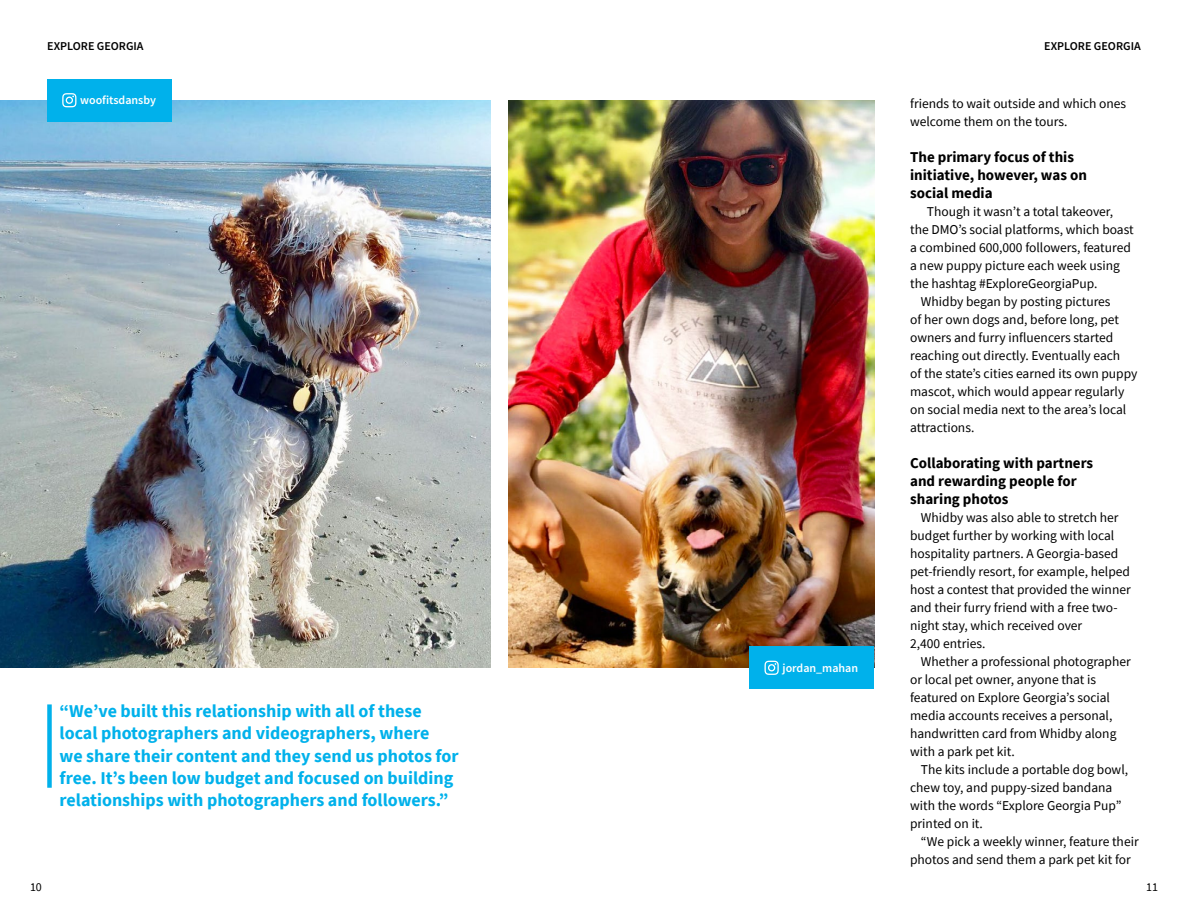
<style>
.page{position:relative;width:1188px;height:918px;background:#fff}
.page>*{position:absolute;margin:0;border:0;box-sizing:border-box;transform-origin:0 0}
.t1{font:700 18px/22.2px "Source Sans Pro";color:#00b1eb}
.t2{font:700 15px/18px "Source Sans Pro";color:#000}
.t3{font:13.5px/18px "Source Sans Pro";color:#000}
.t4{font:600 12px "Source Sans Pro";color:#000}
.t5{font:600 12px "Source Sans Pro";color:#fff}
.t6{font:12px "Source Sans Pro";color:#000}
</style>
<div class="page">
<div style="left:47px;top:704px;width:5px;height:84px;background:#00b1eb"></div>
<img style="left:508px;top:100px;width:366px;height:568px">
<div style="left:750px;top:647px;width:124px;height:42px;background:#00b1eb"></div>
<svg style="left:765px;top:661px;width:14px;height:14px"></svg>
<img style="left:0;top:100px;width:490px;height:568px">
<div style="left:47px;top:79px;width:125px;height:42px;background:#00b1eb"></div>
<svg style="left:62px;top:93px;width:14px;height:14px"></svg>
<p class="t4" style="left:47px;top:38px;width:98px">EXPLORE GEORGIA</p>
<p class="t5" style="left:80px;top:92px;width:77px">woofitsdansby</p>
<p class="t1" style="left:60px;top:700px;width:401px">“We’ve built this relationship with all of these local photographers and videographers, where<br>we share their content and they send us photos for free. It’s been low budget and focused on building relationships with photographers and followers.”</p>
<p class="t5" style="left:783px;top:660px;width:77px">jordan_mahan</p>
<p class="t4" style="left:1044px;top:38px;width:98px">EXPLORE GEORGIA</p>
<p class="t3" style="left:910px;top:95px;width:218px">friends to wait outside and which ones welcome them on the tours.</p>
<p class="t2" style="left:910px;top:148px;width:178px">The primary focus of this initiative, however, was on social media</p>
<p class="t3" style="left:927px;top:203px;width:188px">Though it wasn’t a total takeover,</p>
<p class="t3" style="left:910px;top:221px;width:225px">the DMO’s social platforms, which boast</p>
<p class="t3" style="left:910px;top:239px;width:222px">a combined 600,000 followers, featured</p>
<p class="t3" style="left:910px;top:257px;width:211px">a new puppy picture each week using</p>
<p class="t3" style="left:910px;top:275px;width:189px">the hashtag #ExploreGeorgiaPup.</p>
<p class="t3" style="left:921px;top:293px;width:191px">Whidby began by posting pictures</p>
<p class="t3" style="left:910px;top:311px;width:210px">of her own dogs and, before long, pet</p>
<p class="t3" style="left:910px;top:329px;width:205px">owners and furry influencers started</p>
<p class="t3" style="left:910px;top:347px;width:212px">reaching out directly. Eventually each</p>
<p class="t3" style="left:910px;top:365px;width:229px">of the state’s cities earned its own puppy</p>
<p class="t3" style="left:910px;top:383px;width:216px">mascot, which would appear regularly</p>
<p class="t3" style="left:910px;top:401px;width:218px">on social media next to the area’s local</p>
<p class="t3" style="left:910px;top:419px;width:66px">attractions.</p>
<p class="t2" style="left:910px;top:454px;width:185px">Collaborating with partners and rewarding people for sharing photos</p>
<p class="t3" style="left:910px;top:509px;width:222px;text-indent:11px">Whidby was also able to stretch her budget further by working with local hospitality partners. A Georgia-based pet-friendly resort, for example, helped host a contest that provided the winner and their furry friend with a free two&shy;night stay, which received over<br>2,400 entries.</p>
<p class="t3" style="left:910px;top:653px;width:222px;text-indent:11px">Whether a professional photographer or local pet owner, anyone that is featured on Explore Georgia’s social media accounts receives a personal, handwritten card from Whidby along with a park pet kit.</p>
<p class="t3" style="left:910px;top:761px;width:220px;text-indent:11px">The kits include a portable dog bowl, chew toy, and puppy-sized bandana with the words “Explore Georgia Pup” printed on it.</p>
<p class="t3" style="left:910px;top:833px;width:230px;text-indent:11px">“We pick a weekly winner, feature their photos and send them a park pet kit for</p>
<p class="t6" style="left:30px;top:879px;width:13px">10</p>
<p class="t6" style="left:1146px;top:879px;width:13px">11</p>
</div>
